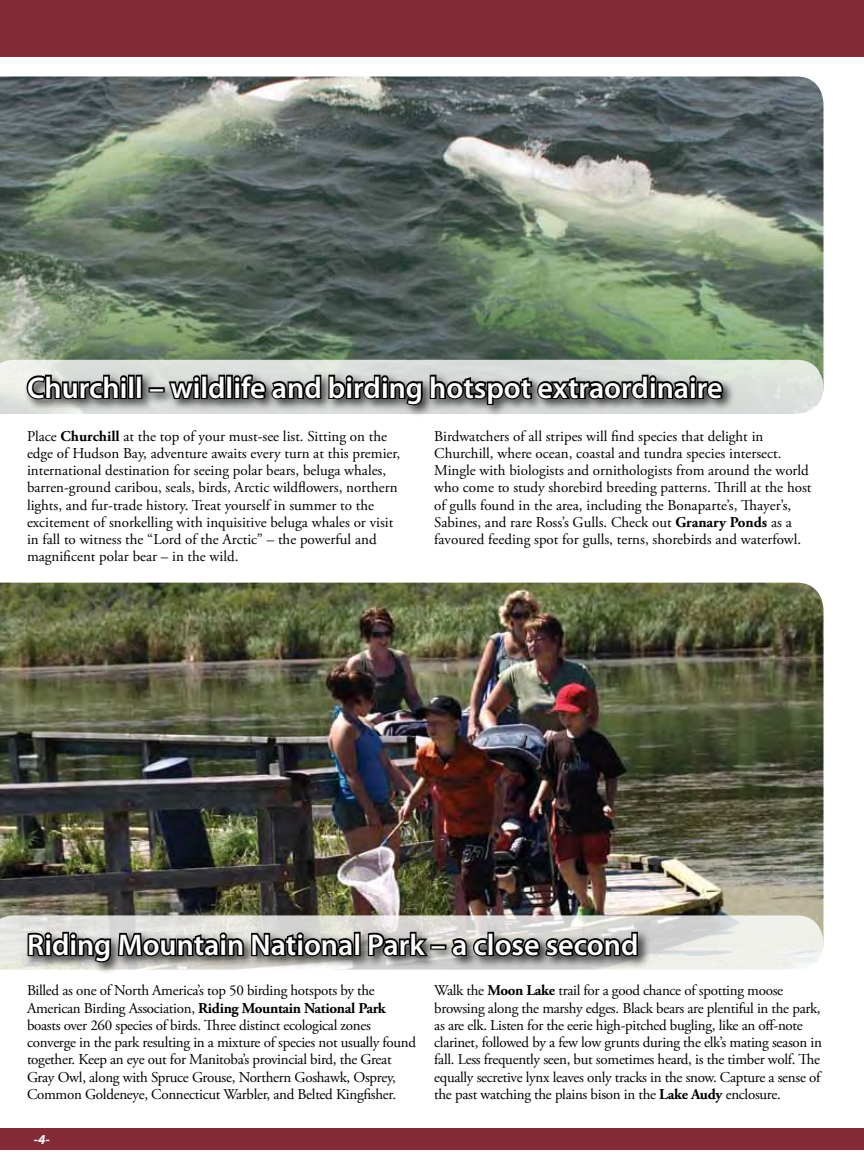
<style>
.page{position:relative;width:864px;height:1161px;background:#fff}
.page>*{position:absolute;margin:0;border:0;box-sizing:border-box;transform-origin:0 0}
.t1{font:600 30px "Myriad Pro";color:#fff}
.t2{font:15px/17.2px "Adobe Garamond Pro";letter-spacing:-.01em;color:#000}
.t3{font:italic 700 13.5px "Myriad Pro";color:#fff}
.s1{font-weight:700}
</style>
<div class="page">
<img style="left:0;top:76px;width:824px;height:284px">
<div style="left:0;top:0;width:864px;height:57px;background:#842b37"></div>
<div style="left:0;top:1128px;width:864px;height:22px;background:#842b37"></div>
<svg style="left:0;top:360px;width:824px;height:54px;background:#dee3dc"></svg>
<div style="left:23px;top:371px;width:712px;height:46px;background:#000;opacity:.75"></div>
<svg style="left:25px;top:320px;width:96px;height:81px;background:#808b7b"></svg>
<div style="left:120px;top:381px;width:7px;height:18px;border:3px solid #000"></div>
<div style="left:120px;top:375px;width:7px;height:7px;border:3px solid #000;border-radius:50%"></div>
<div style="left:128px;top:375px;width:7px;height:24px;border:3px solid #000"></div>
<div style="left:136px;top:375px;width:6px;height:24px;border:3px solid #000"></div>
<div style="left:149px;top:387px;width:16px;height:6px;border:3px solid #000"></div>
<svg style="left:167px;top:350px;width:30px;height:67px;background:#9ca29a"></svg>
<div style="left:193px;top:381px;width:7px;height:18px;border:3px solid #000"></div>
<div style="left:193px;top:375px;width:7px;height:7px;border:3px solid #000;border-radius:50%"></div>
<div style="left:201px;top:375px;width:7px;height:24px;border:3px solid #000"></div>
<svg style="left:206px;top:302px;width:21px;height:99px;background:#657462"></svg>
<div style="left:226px;top:375px;width:7px;height:24px;border:3px solid #000"></div>
<div style="left:234px;top:381px;width:7px;height:18px;border:3px solid #000"></div>
<div style="left:234px;top:375px;width:7px;height:7px;border:3px solid #000;border-radius:50%"></div>
<svg style="left:238px;top:302px;width:487px;height:115px;background:#768476"></svg>
<img style="left:0;top:583px;width:824px;height:332px">
<svg style="left:0;top:915px;width:824px;height:55px;background:#e5e5e1"></svg>
<div style="left:24px;top:928px;width:627px;height:46px;background:#000;opacity:.75"></div>
<img style="left:26px;top:758px;width:329px;height:216px">
<div style="left:354px;top:932px;width:7px;height:24px;border:3px solid #000"></div>
<svg style="left:366px;top:930px;width:65px;height:28px;background:#535251"></svg>
<div style="left:430px;top:944px;width:16px;height:6px;border:3px solid #000"></div>
<img style="left:450px;top:859px;width:190px;height:99px">
<h1 class="t1" style="left:27px;top:368px;width:697px">Churchill – wildlife and birding hotspot extraordinaire</h1>
<p class="t2" style="left:27px;top:428px;width:375px">Place <span class="s1">Churchill</span> at the top of your must-see list. Sitting on the edge of Hudson Bay, adventure awaits every turn at this premier, international destination for seeing polar bears, beluga whales, barren-ground caribou, seals, birds, Arctic wildflowers, northern lights, and fur-trade history. Treat yourself in summer to the excitement of snorkelling with inquisitive beluga whales or visit in fall to witness the “Lord of the Arctic” – the powerful and magnificent polar bear – in the wild.</p>
<p class="t2" style="left:434px;top:428px;width:379px">Birdwatchers of all stripes will find species that delight in Churchill, where ocean, coastal and tundra species intersect.<br>Mingle with biologists and ornithologists from around the world who come to study shorebird breeding patterns. Thrill at the host of gulls found in the area, including the Bonaparte’s, Thayer’s, Sabines, and rare Ross’s Gulls. Check out <span class="s1">Granary Ponds</span> as a favoured feeding spot for gulls, terns, shorebirds and waterfowl.</p>
<h1 class="t1" style="left:27px;top:925px;width:613px">Riding Mountain National Park – a close second</h1>
<p class="t2" style="left:27px;top:982px;width:391px">Billed as one of North America’s top 50 birding hotspots by the American Birding Association, <span class="s1">Riding Mountain National Park </span>boasts over 260 species of birds. Three distinct ecological zones converge in the park resulting in a mixture of species not usually found together. Keep an eye out for Manitoba’s provincial bird, the Great Gray Owl, along with Spruce Grouse, Northern Goshawk, Osprey, Common Goldeneye, Connecticut Warbler, and Belted Kingfisher.</p>
<p class="t2" style="left:434px;top:982px;width:389px">Walk the <span class="s1">Moon Lake</span> trail for a good chance of spotting moose browsing along the marshy edges. Black bears are plentiful in the park, as are elk. Listen for the eerie high-pitched bugling, like an off-note clarinet, followed by a few low grunts during the elk’s mating season in fall. Less frequently seen, but sometimes heard, is the timber wolf. The equally secretive lynx leaves only tracks in the snow. Capture a sense of the past watching the plains bison in the <span class="s1">Lake Audy</span> enclosure.</p>
<p class="t3" style="left:34px;top:1131px;width:17px">-4-</p>
</div>
